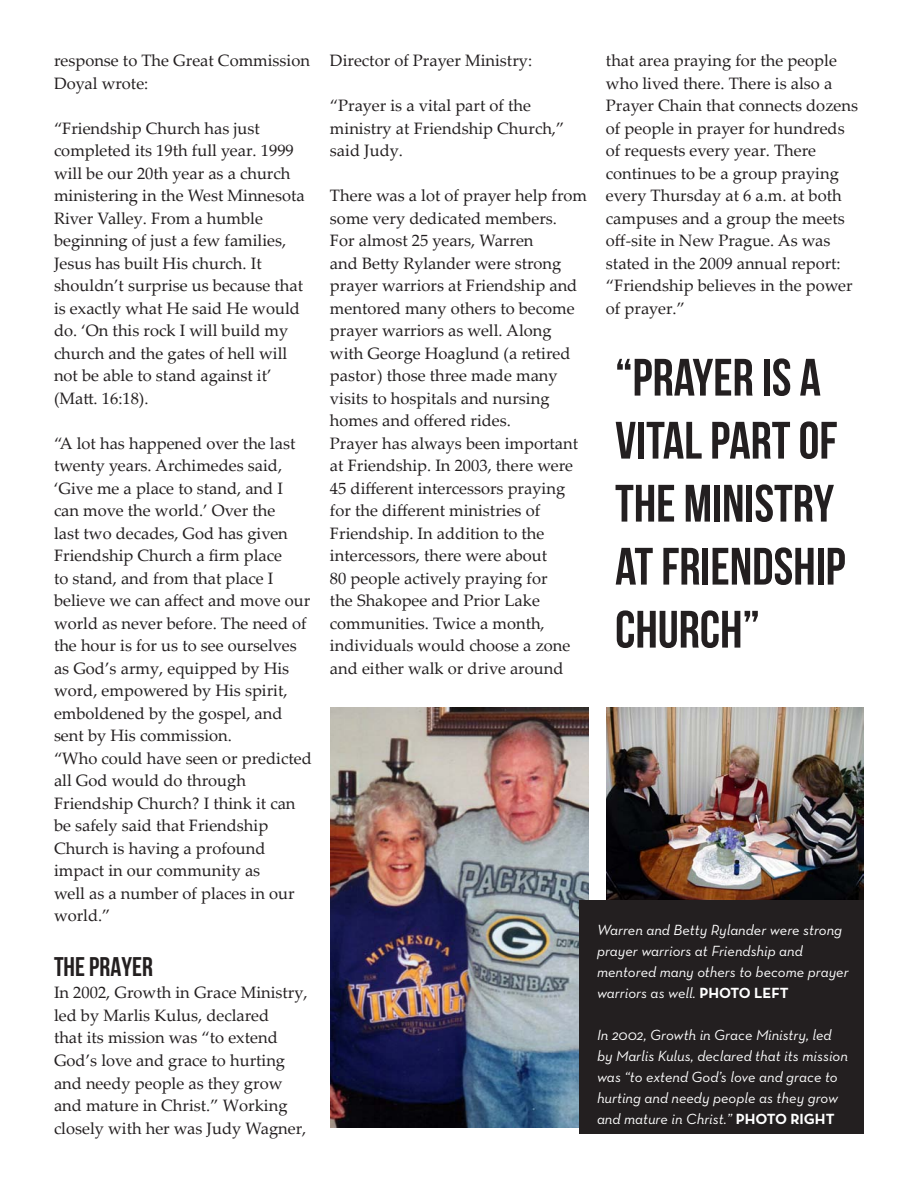
<style>
.page{position:relative;width:918px;height:1188px;background:#fff}
.page>*{position:absolute;margin:0;border:0;box-sizing:border-box;transform-origin:0 0}
.t1{font:700 52.5px/63px "Bebas Neue";color:#231f20}
.t2{font:700 27px "Bebas Neue";color:#231f20}
.t3{font:16.5px/22.5px "Palatino Linotype";color:#231f20}
.t4{font:italic 15px/21px "Neutra Text";color:#fff}
.s1{font-weight:700;font-style:normal}
</style>
<div class="page">
<img style="left:330px;top:707px;width:258px;height:421px">
<img style="left:606px;top:708px;width:258px;height:193px">
<div style="left:579px;top:901px;width:285px;height:233px;background:#231f20"></div>
<p class="t3" style="left:54px;top:49px;width:258px">response to The Great Commission<br>Doyal wrote:</p>
<p class="t3" style="left:54px;top:116px;width:252px">“Friendship Church has just completed its 19th full year. 1999 will be our 20th year as a church ministering in the West Minnesota<br>River Valley. From a humble beginning of just a few families,<br>Jesus has built His church. It shouldn’t surprise us because that is exactly what He said He would do. ‘On this rock I will build my church and the gates of hell will not be able to stand against it’ (Matt. 16:18).</p>
<p class="t3" style="left:54px;top:431px;width:258px">“A lot has happened over the last twenty years. Archimedes said, ‘Give me a place to stand, and I can move the world.’ Over the<br>last two decades, God has given<br>Friendship Church a firm place<br>to stand, and from that place I believe we can affect and move our world as never before. The need of the hour is for us to see ourselves as God’s army, equipped by His word, empowered by His spirit, emboldened by the gospel, and sent by His commission.</p>
<p class="t3" style="left:54px;top:746px;width:259px">“Who could have seen or predicted all God would do through<br>Friendship Church? I think it can be safely said that Friendship<br>Church is having a profound impact in our community as<br>well as a number of places in our world.”</p>
<p class="t2" style="left:54px;top:952px;width:100px">THE PRAYER</p>
<p class="t3" style="left:54px;top:981px;width:255px">In 2002, Growth in Grace Ministry, led by Marlis Kulus, declared<br>that its mission was “to extend<br>God’s love and grace to hurting and needy people as they grow and mature in Christ.” Working closely with her was Judy Wagner,</p>
<p class="t3" style="left:330px;top:49px;width:204px">Director of Prayer Ministry:</p>
<p class="t3" style="left:330px;top:94px;width:236px">“Prayer is a vital part of the ministry at Friendship Church,” said Judy.</p>
<p class="t3" style="left:330px;top:184px;width:259px">There was a lot of prayer help from some very dedicated members.<br>For almost 25 years, Warren<br>and Betty Rylander were strong prayer warriors at Friendship and mentored many others to become prayer warriors as well. Along with George Hoaglund (a retired pastor) those three made many visits to hospitals and nursing homes and offered rides.</p>
<p class="t3" style="left:330px;top:431px;width:250px">Prayer has always been important at Friendship. In 2003, there were<br>45 different intercessors praying for the different ministries of<br>Friendship. In addition to the intercessors, there were about<br>80 people actively praying for<br>the Shakopee and Prior Lake communities. Twice a month, individuals would choose a zone and either walk or drive around</p>
<p class="t3" style="left:606px;top:49px;width:254px">that area praying for the people who lived there. There is also a<br>Prayer Chain that connects dozens of people in prayer for hundreds of requests every year. There continues to be a group praying every Thursday at 6 a.m. at both campuses and a group the meets off-site in New Prague. As was stated in the 2009 annual report:</p>
<p class="t3" style="left:606px;top:274px;width:248px">“Friendship believes in the power of prayer.”</p>
<p class="t1" style="left:615px;top:345px;width:232px">“PRAYER IS A<br>VITAL PART OF<br>THE MINISTRY<br>AT FRIENDSHIP<br>CHURCH”</p>
<p class="t4" style="left:597px;top:919px;width:253px">Warren and Betty Rylander were strong prayer warriors at Friendship and mentored many others to become prayer warriors as well. <span class="s1">PHOTO LEFT</span></p>
<p class="t4" style="left:597px;top:1024px;width:252px">In 2002, Growth in Grace Ministry, led by Marlis Kulus, declared that its mission was “to extend God’s love and grace to hurting and needy people as they grow and mature in Christ.” <span class="s1">PHOTO RIGHT</span></p>
</div>
